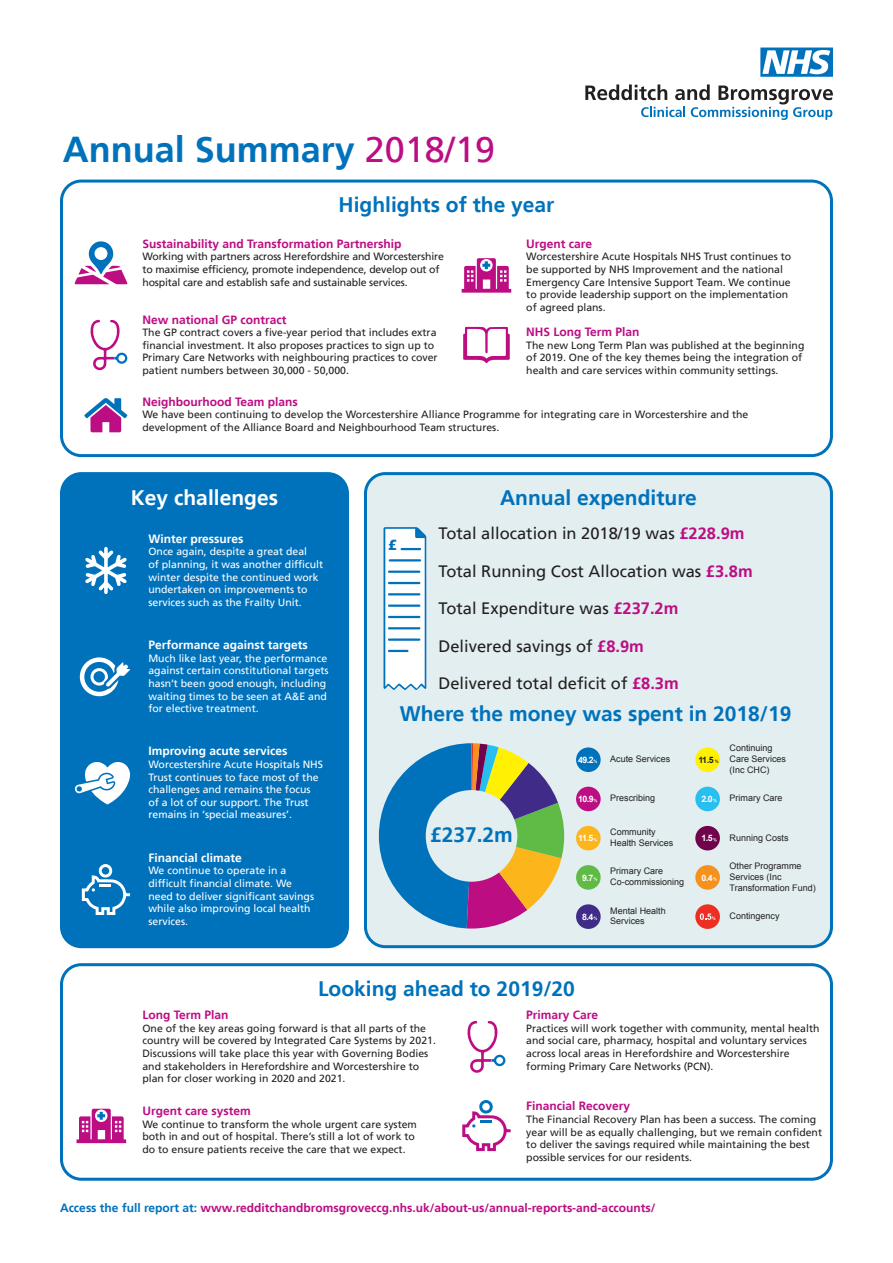
<style>
.page{position:relative;width:893px;height:1263px;background:#fff}
.page>*{position:absolute;margin:0;border:0;box-sizing:border-box;transform-origin:0 0}
.t1{font:700 36px "Frutiger";color:#0072bc}
.t2{font:700 21px "Frutiger";color:#0072bc}
.t3{font:700 21px "Frutiger";color:#fff}
.t4{font:16.5px "Frutiger";color:#231f20}
.t5{font:900 14.7px "Frutiger LT Std";color:#0072bc}
.t6{font:700 12px "Frutiger";color:#bc0d83}
.t7{font:700 12px "Frutiger";color:#fff}
.t8{font:10.5px/12.6px "Frutiger";color:#231f20}
.t9{font:10.5px/12.6px "Frutiger";color:#fff}
.t10{font:9px/10.8px "Arial";color:#231f20}
.t11{font:700 8.85px "Arial";color:#fff}
.t12{font:700 8.85px "Arial";color:#231f20}
.s1{font-weight:400;color:#bc0d83}
.s2{font-weight:700;color:#bc0d83}
.s3{color:#0072bc}
</style>
<div class="page">
<div style="left:364px;top:472px;width:469px;height:476px;background:#e2eef0"></div>
<div style="left:576px;top:787px;width:25px;height:24px;background:#bc0d83;border-radius:50%"></div>
<svg style="left:760px;top:48px;width:73px;height:29px"></svg>
<svg style="left:585px;top:84px;width:248px;height:36px"></svg>
<svg style="left:60px;top:180px;width:773px;height:277px"></svg>
<svg style="left:60px;top:963px;width:773px;height:218px"></svg>
<div style="left:60px;top:472px;width:289px;height:476px;background:#0072bc;border-radius:21px"></div>
<svg style="left:467px;top:1021px;width:38px;height:52px"></svg>
<svg style="left:462px;top:1100px;width:49px;height:51px"></svg>
<svg style="left:379px;top:743px;width:185px;height:185px;background:#7996a2"></svg>
<div style="left:426px;top:790px;width:91px;height:92px;background:#e2eef0;border-radius:50%"></div>
<div style="left:695px;top:747px;width:25px;height:25px;background:#fff101;border-radius:50%"></div>
<div style="left:695px;top:787px;width:25px;height:24px;background:#26bff0;border-radius:50%"></div>
<div style="left:695px;top:904px;width:25px;height:25px;background:#ee2e22;border-radius:50%"></div>
<div style="left:695px;top:865px;width:25px;height:25px;background:#f6911e;border-radius:50%"></div>
<div style="left:695px;top:826px;width:25px;height:24px;background:#70034b;border-radius:50%"></div>
<div style="left:576px;top:747px;width:25px;height:25px;background:#0072bc;border-radius:50%"></div>
<div style="left:576px;top:904px;width:25px;height:25px;background:#402b89;border-radius:50%"></div>
<div style="left:576px;top:865px;width:25px;height:25px;background:#60bb46;border-radius:50%"></div>
<div style="left:576px;top:826px;width:25px;height:24px;background:#fcb61c;border-radius:50%"></div>
<svg style="left:74px;top:241px;width:54px;height:43px"></svg>
<svg style="left:90px;top:320px;width:37px;height:51px"></svg>
<svg style="left:84px;top:398px;width:43px;height:34px"></svg>
<svg style="left:462px;top:258px;width:49px;height:35px"></svg>
<svg style="left:77px;top:1109px;width:49px;height:34px"></svg>
<svg style="left:383px;top:527px;width:43px;height:163px"></svg>
<hr style="left:390px;top:559px;width:30px;height:2px;background:#0072bc">
<hr style="left:389px;top:616px;width:30px;height:2px;background:#0072bc">
<hr style="left:389px;top:627px;width:30px;height:2px;background:#0072bc">
<hr style="left:389px;top:638px;width:30px;height:3px;background:#0072bc">
<hr style="left:389px;top:604px;width:30px;height:3px;background:#0072bc">
<hr style="left:389px;top:593px;width:30px;height:2px;background:#0072bc">
<hr style="left:389px;top:582px;width:30px;height:2px;background:#0072bc">
<hr style="left:389px;top:571px;width:30px;height:2px;background:#0072bc">
<svg style="left:75px;top:762px;width:55px;height:42px"></svg>
<svg style="left:82px;top:864px;width:48px;height:51px"></svg>
<div style="left:80px;top:657px;width:39px;height:39px;border:4px solid #fff;border-radius:50%"></div>
<svg style="left:85px;top:547px;width:45px;height:145px"></svg>
<svg style="left:713px;top:877px;width:4px;height:4px"></svg>
<svg style="left:700px;top:913px;width:15px;height:7px"></svg>
<svg style="left:463px;top:327px;width:47px;height:36px"></svg>
<h1 class="t1" style="left:63px;top:128px;width:434px">Annual Summary <span class="s1">2018/19</span></h1>
<h2 class="t2" style="left:339px;top:193px;width:217px">Highlights of the year</h2>
<p class="t6" style="left:142px;top:236px;width:260px">Sustainability and Transformation Partnership</p>
<p class="t8" style="left:142px;top:250px;width:303px">Working with partners across Herefordshire and Worcestershire to maximise efficiency, promote independence, develop out of hospital care and establish safe and sustainable services.</p>
<p class="t6" style="left:526px;top:236px;width:67px">Urgent care</p>
<p class="t8" style="left:526px;top:250px;width:266px">Worcestershire Acute Hospitals NHS Trust continues to be supported by NHS Improvement and the national Emergency Care Intensive Support Team. We continue to provide leadership support on the implementation of agreed plans.</p>
<p class="t6" style="left:526px;top:325px;width:115px">NHS Long Term Plan</p>
<p class="t8" style="left:526px;top:339px;width:280px">The new Long Term Plan was published at the beginning of 2019. One of the key themes being the integration of health and care services within community settings.</p>
<p class="t6" style="left:142px;top:312px;width:146px">New national GP contract</p>
<p class="t8" style="left:142px;top:326px;width:297px">The GP contract covers a five-year period that includes extra financial investment. It also proposes practices to sign up to Primary Care Networks with neighbouring practices to cover patient numbers between 30,000 - 50,000.</p>
<p class="t6" style="left:142px;top:394px;width:157px">Neighbourhood Team plans</p>
<p class="t8" style="left:142px;top:408px;width:607px">We have been continuing to develop the Worcestershire Alliance Programme for integrating care in Worcestershire and the development of the Alliance Board and Neighbourhood Team structures.</p>
<h2 class="t3" style="left:131px;top:485px;width:149px">Key challenges</h2>
<h2 class="t2" style="left:500px;top:485px;width:198px">Annual expenditure</h2>
<p class="t7" style="left:148px;top:531px;width:96px">Winter pressures</p>
<p class="t9" style="left:148px;top:545px;width:176px">Once again, despite a great deal<br>of planning, it was another difficult winter despite the continued work undertaken on improvements to services such as the Frailty Unit.</p>
<p class="t7" style="left:148px;top:638px;width:161px">Performance against targets</p>
<p class="t9" style="left:148px;top:652px;width:182px">Much like last year, the performance against certain constitutional targets hasn’t been good enough, including waiting times to be seen at A&amp;E and for elective treatment.</p>
<p class="t7" style="left:148px;top:744px;width:141px">Improving acute services</p>
<p class="t9" style="left:148px;top:758px;width:176px">Worcestershire Acute Hospitals NHS Trust continues to face most of the challenges and remains the focus of a lot of our support. The Trust remains in ‘special measures’.</p>
<p class="t7" style="left:148px;top:851px;width:95px">Financial climate</p>
<p class="t9" style="left:148px;top:864px;width:167px">We continue to operate in a difficult financial climate. We need to deliver significant savings while also improving local health services.</p>
<h3 class="t4" style="left:438px;top:524px;width:308px">Total allocation in 2018/19 was <span class="s2">£228.9m</span></h3>
<h3 class="t4" style="left:438px;top:561px;width:316px">Total Running Cost Allocation was <span class="s2">£3.8m</span></h3>
<h3 class="t4" style="left:438px;top:599px;width:241px">Total Expenditure was <span class="s2">£237.2m</span></h3>
<h3 class="t4" style="left:438px;top:636px;width:207px">Delivered savings of <span class="s2">£8.9m</span></h3>
<h3 class="t4" style="left:438px;top:674px;width:242px">Delivered total deficit of <span class="s2">£8.3m</span></h3>
<h2 class="t2" style="left:400px;top:701px;width:393px">Where the money was spent in 2018/19</h2>
<h3 class="t5" style="left:388px;top:536px;width:10px">£</h3>
<h2 class="t2" style="left:430px;top:822px;width:84px">£237.2m</h2>
<p class="t11" style="left:578px;top:754px;width:17px">49.2</p>
<p class="t10" style="left:610px;top:754px;width:62px">Acute Services</p>
<p class="t12" style="left:698px;top:754px;width:17px">11.5</p>
<p class="t11" style="left:578px;top:793px;width:17px">10.9</p>
<p class="t11" style="left:578px;top:832px;width:17px">11.5</p>
<p class="t11" style="left:582px;top:872px;width:13px">9.7</p>
<p class="t11" style="left:582px;top:911px;width:13px">8.4</p>
<p class="t10" style="left:610px;top:793px;width:47px">Prescribing</p>
<p class="t10" style="left:610px;top:827px;width:65px">Community<br>Health Services</p>
<p class="t10" style="left:610px;top:866px;width:76px">Primary Care<br>Co-commissioning</p>
<p class="t10" style="left:610px;top:905px;width:57px">Mental Health<br>Services</p>
<p class="t11" style="left:701px;top:793px;width:13px">2.0</p>
<p class="t11" style="left:701px;top:832px;width:13px">1.5</p>
<p class="t11" style="left:701px;top:872px;width:13px">0.4</p>
<p class="t10" style="left:730px;top:743px;width:58px">Continuing<br>Care Services (Inc CHC)</p>
<p class="t10" style="left:730px;top:792px;width:55px">Primary Care</p>
<p class="t10" style="left:730px;top:832px;width:61px">Running Costs</p>
<p class="t10" style="left:730px;top:860px;width:88px">Other Programme<br>Services (Inc<br>Transformation Fund)</p>
<p class="t10" style="left:730px;top:910px;width:52px">Contingency</p>
<h2 class="t2" style="left:318px;top:976px;width:258px">Looking ahead to 2019/20</h2>
<p class="t6" style="left:142px;top:1008px;width:88px">Long Term Plan</p>
<p class="t8" style="left:142px;top:1022px;width:295px">One of the key areas going forward is that all parts of the country will be covered by Integrated Care Systems by 2021.<br>Discussions will take place this year with Governing Bodies and stakeholders in Herefordshire and Worcestershire to plan for closer working in 2020 and 2021.</p>
<p class="t6" style="left:142px;top:1104px;width:110px">Urgent care system</p>
<p class="t8" style="left:142px;top:1118px;width:276px">We continue to transform the whole urgent care system both in and out of hospital. There’s still a lot of work to do to ensure patients receive the care that we expect.</p>
<p class="t6" style="left:526px;top:1008px;width:73px">Primary Care</p>
<p class="t8" style="left:526px;top:1022px;width:295px">Practices will work together with community, mental health and social care, pharmacy, hospital and voluntary services across local areas in Herefordshire and Worcestershire forming Primary Care Networks (PCN).</p>
<p class="t6" style="left:526px;top:1099px;width:106px">Financial Recovery</p>
<p class="t8" style="left:526px;top:1113px;width:297px">The Financial Recovery Plan has been a success. The coming year will be as equally challenging, but we remain confident to deliver the savings required while maintaining the best possible services for our residents.</p>
<p class="t6" style="left:60px;top:1201px;width:597px"><span class="s3">Access the full report at:</span> www.redditchandbromsgroveccg.nhs.uk/about-us/annual-reports-and-accounts/</p>
</div>
